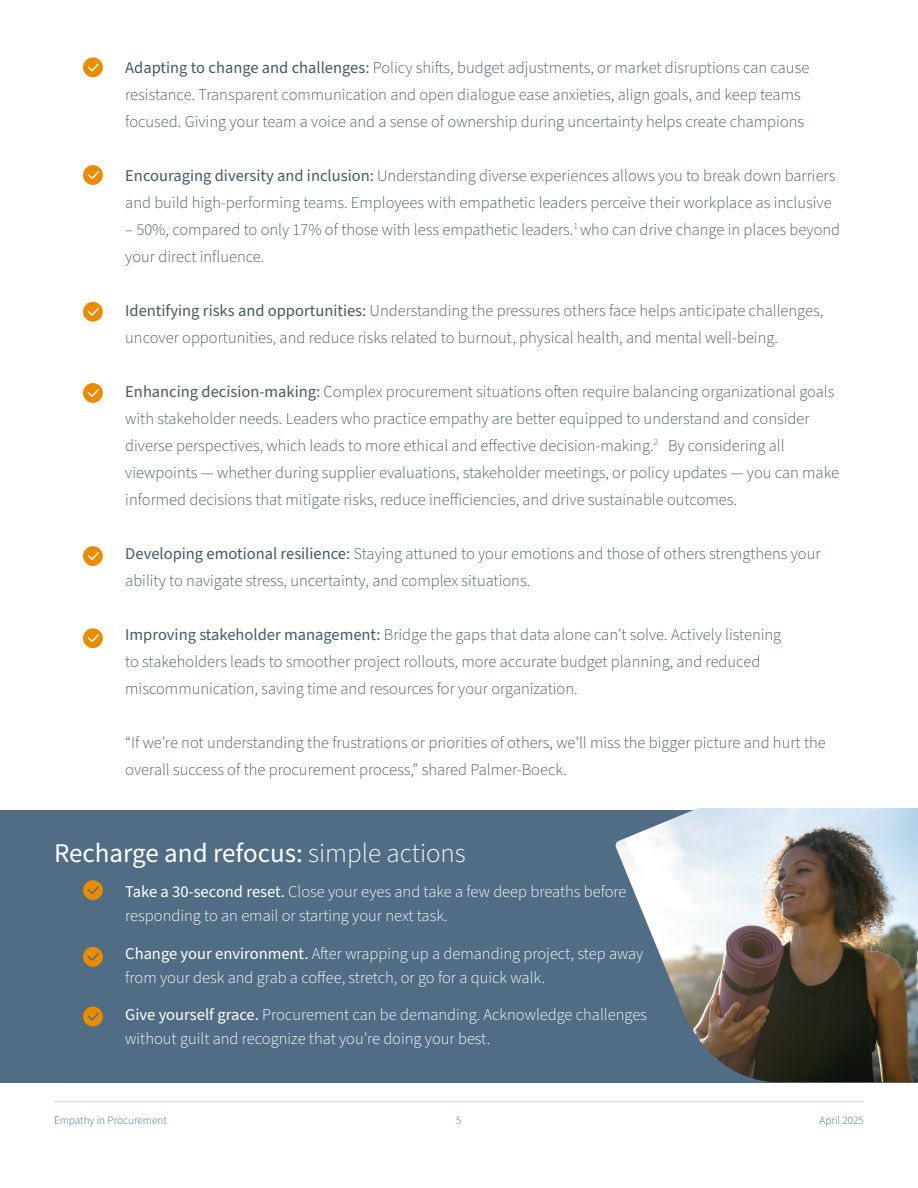
<style>
.page{position:relative;width:918px;height:1188px;background:#fff}
.page>*{position:absolute;margin:0;border:0;box-sizing:border-box;transform-origin:0 0}
.Subhead_orange{font:27px "Source Sans Pro";color:#fff}
.t1{font:300 16.5px/27px "Source Sans Pro";color:#455a64}
.t2{font:300 16.5px/24px "Source Sans Pro";color:#fff}
.t3{font:300 11.25px "Source Sans Pro";color:#376b80}
.s1{font-weight:400}
.s2{font-weight:300}
</style>
<div class="page">
<hr style="left:54px;top:1101px;width:810px;height:1px;background:#d9dee4">
<svg style="left:83px;top:628px;width:20px;height:20px"></svg>
<svg style="left:83px;top:546px;width:20px;height:20px"></svg>
<svg style="left:83px;top:57px;width:20px;height:20px"></svg>
<svg style="left:83px;top:302px;width:20px;height:20px"></svg>
<svg style="left:83px;top:165px;width:20px;height:20px"></svg>
<svg style="left:83px;top:383px;width:20px;height:20px"></svg>
<div style="left:0;top:810px;width:918px;height:272px;background:#506d85"></div>
<img style="left:615px;top:808px;width:303px;height:274px">
<svg style="left:83px;top:880px;width:20px;height:20px"></svg>
<svg style="left:83px;top:947px;width:20px;height:20px"></svg>
<svg style="left:83px;top:1007px;width:20px;height:19px"></svg>
<p class="t1" style="left:125px;top:54px;width:686px"><span class="s1">Adapting to change and challenges:</span> Policy shifts, budget adjustments, or market disruptions can cause resistance. Transparent communication and open dialogue ease anxieties, align goals, and keep teams focused. Giving your team a voice and a sense of ownership during uncertainty helps create champions</p>
<p class="t1" style="left:125px;top:162px;width:712px"><span class="s1">Encouraging diversity and inclusion:</span> Understanding diverse experiences allows you to break down barriers and build high-performing teams. Employees with empathetic leaders perceive their workplace as inclusive</p>
<p class="t1" style="left:125px;top:216px;width:716px">– 50%, compared to only 17% of those with less empathetic leaders.<sup>1</sup> who can drive change in places beyond your direct influence.</p>
<p class="t1" style="left:125px;top:297px;width:699px"><span class="s1">Identifying risks and opportunities:</span> Understanding the pressures others face helps anticipate challenges, uncover opportunities, and reduce risks related to burnout, physical health, and mental well-being.</p>
<p class="t1" style="left:125px;top:378px;width:715px"><span class="s1">Enhancing decision-making:</span> Complex procurement situations often require balancing organizational goals with stakeholder needs. Leaders who practice empathy are better equipped to understand and consider diverse perspectives, which leads to more ethical and effective decision-making.<sup>2</sup> By considering all viewpoints — whether during supplier evaluations, stakeholder meetings, or policy updates — you can make informed decisions that mitigate risks, reduce inefficiencies, and drive sustainable outcomes.</p>
<p class="t1" style="left:125px;top:540px;width:697px"><span class="s1">Developing emotional resilience:</span> Staying attuned to your emotions and those of others strengthens your ability to navigate stress, uncertainty, and complex situations.</p>
<p class="t1" style="left:125px;top:621px;width:658px"><span class="s1">Improving stakeholder management:</span> Bridge the gaps that data alone can’t solve. Actively listening to stakeholders leads to smoother project rollouts, more accurate budget planning, and reduced miscommunication, saving time and resources for your organization.</p>
<p class="t1" style="left:125px;top:729px;width:702px">“If we’re not understanding the frustrations or priorities of others, we’ll miss the bigger picture and hurt the overall success of the procurement process,” shared Palmer-Boeck.</p>
<p class="Subhead_orange" style="left:54px;top:835px;width:413px">Recharge and refocus: <span class="s2">simple actions</span></p>
<p class="t2" style="left:125px;top:880px;width:503px"><span class="s1">Take a 30-second reset.</span> Close your eyes and take a few deep breaths before responding to an email or starting your next task.</p>
<p class="t2" style="left:125px;top:942px;width:520px"><span class="s1">Change your environment.</span> After wrapping up a demanding project, step away from your desk and grab a coffee, stretch, or go for a quick walk.</p>
<p class="t2" style="left:125px;top:1003px;width:523px"><span class="s1">Give yourself grace.</span> Procurement can be demanding. Acknowledge challenges without guilt and recognize that you’re doing your best.</p>
<p class="t3" style="left:54px;top:1113px;width:114px">Empathy in Procurement</p>
<p class="t3" style="left:456px;top:1113px;width:7px">5</p>
<p class="t3" style="left:820px;top:1113px;width:46px">April 2025</p>
</div>
